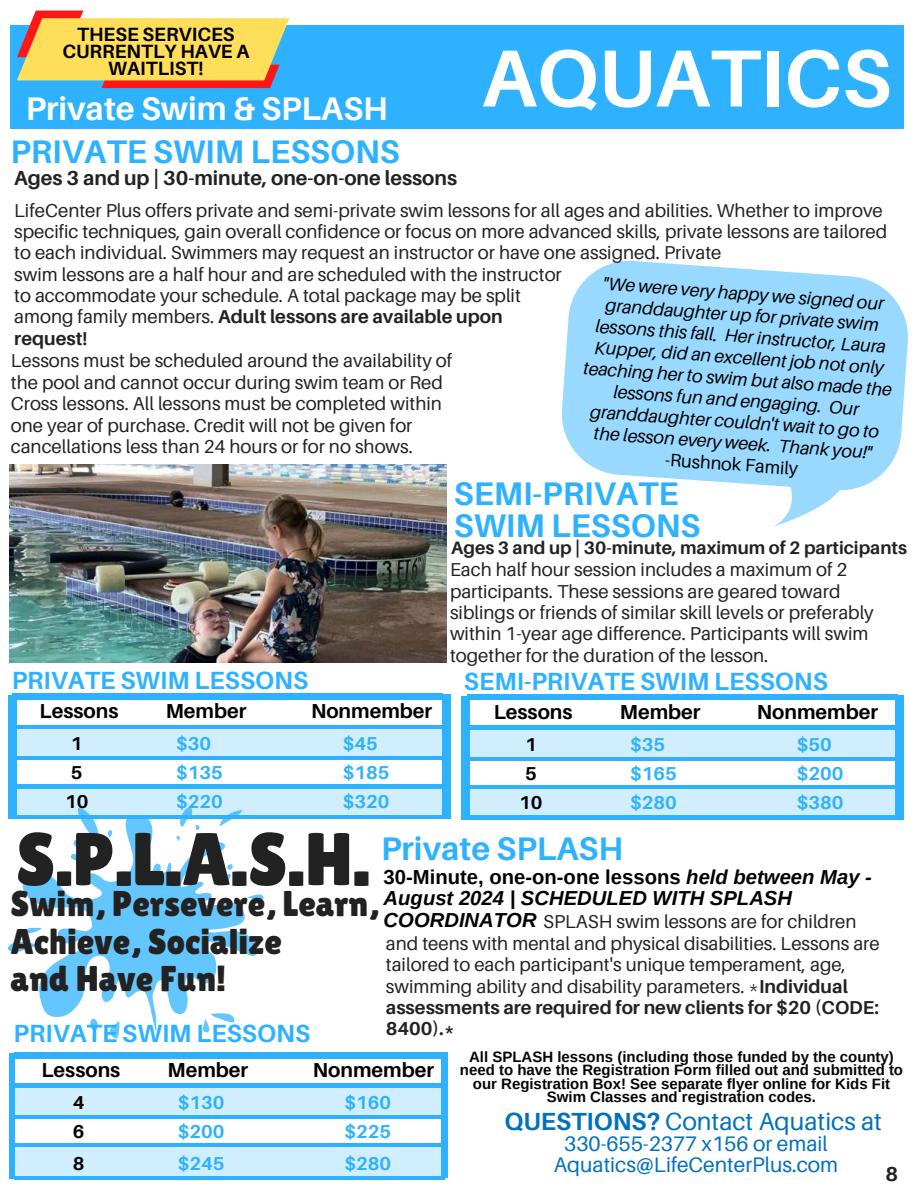
<style>
.page{position:relative;width:918px;height:1188px;background:#fff}
.page>*{position:absolute;margin:0;border:0;box-sizing:border-box;transform-origin:0 0}
.t1{font:700 81px "Aileron";color:#fff}
.t2{font:74.7px "Lilita One";color:#222}
.t3{font:35.85px/37.2px "Lilita One";color:#222}
.t4{font:700 32.7px/32.7px "Aileron";color:#2eb2ff}
.t5{font:700 32.7px "Aileron";color:#fff}
.t6{font:700 24.9px "Aileron";color:#2eb2ff}
.t7{font:24.75px "Aileron";color:#0070bf}
.t8{font:21px/21.3px "Aileron";color:#0070bf;text-align:center}
.t9{font:italic 700 20.25px/21.3px "Arimo";color:#000}
.t10{font:700 20.25px "Aileron";color:#000}
.t11{font:700 20.25px "Aileron";color:#222}
.t12{font:700 19.2px/16.8px "Aileron";color:#000;text-align:center}
.t13{font:18.6px/21.3px "Aileron";color:#222}
.t14{font:700 18.6px "Aileron";color:#2eb2ff}
.t15{font:700 18.6px "Aileron";color:#000}
.t16{font:italic 18px/21.5px "Aileron";color:#000;text-align:center}
.t17{font:700 18px "Aileron";color:#222}
.t18{font:18px "Aileron";color:#000}
.t19{font:700 15px/13.5px "Arimo";color:#040505;text-align:center}
.s1{font-weight:700}
.s2{font-style:normal}
.s3{font-family:"Arimo";font-weight:700;font-style:italic;font-size:20.25px;color:#000}
</style>
<div class="page">
<div style="left:11px;top:25px;width:893px;height:104px;background:#2eb2ff"></div>
<svg style="left:561px;top:260px;width:347px;height:267px;fill:#99d9ff"></svg>
<div style="left:12px;top:725px;width:431px;height:33px;background:linear-gradient(to right,#ceedff,#d3efff)"></div>
<div style="left:13px;top:694px;width:430px;height:5px;background:#2eb2ff"></div>
<hr style="left:13px;top:725px;width:430px;height:3px;background:#2eb2ff">
<hr style="left:13px;top:757px;width:430px;height:3px;background:#2eb2ff">
<div style="left:12px;top:785px;width:432px;height:33px;background:#d1eeff"></div>
<hr style="left:13px;top:785px;width:430px;height:3px;background:#2eb2ff">
<hr style="left:13px;top:815px;width:430px;height:3px;background:#2eb2ff">
<div style="left:464px;top:726px;width:435px;height:33px;background:#d1eeff"></div>
<div style="left:467px;top:694px;width:430px;height:6px;background:#2eb2ff"></div>
<hr style="left:467px;top:726px;width:430px;height:3px;background:#2eb2ff">
<hr style="left:467px;top:757px;width:430px;height:4px;background:#2eb2ff">
<div style="left:464px;top:786px;width:435px;height:33px;background:#d1eeff"></div>
<hr style="left:467px;top:785px;width:430px;height:4px;background:#2eb2ff">
<hr style="left:467px;top:816px;width:430px;height:3px;background:#2eb2ff">
<div style="left:443px;top:695px;width:8px;height:123px;background:#2eb2ff"></div>
<img style="left:10px;top:465px;width:436px;height:198px">
<div style="left:8px;top:695px;width:8px;height:124px;background:#2eb2ff"></div>
<div style="left:896px;top:696px;width:8px;height:123px;background:#2eb2ff"></div>
<div style="left:461px;top:696px;width:8px;height:124px;background:#2eb2ff"></div>
<svg style="left:22px;top:818px;width:235px;height:214px"></svg>
<svg style="left:88px;top:1018px;width:12px;height:14px"></svg>
<svg style="left:109px;top:1021px;width:11px;height:18px"></svg>
<svg style="left:202px;top:1010px;width:34px;height:23px"></svg>
<svg style="left:224px;top:863px;width:9px;height:19px"></svg>
<svg style="left:247px;top:894px;width:17px;height:5px"></svg>
<svg style="left:68px;top:808px;width:45px;height:58px"></svg>
<svg style="left:174px;top:807px;width:27px;height:34px"></svg>
<svg style="left:219px;top:810px;width:23px;height:16px"></svg>
<svg style="left:8px;top:926px;width:34px;height:26px"></svg>
<div style="left:14px;top:1084px;width:431px;height:33px;background:#d1eeff"></div>
<div style="left:15px;top:1052px;width:430px;height:6px;background:#2eb2ff"></div>
<hr style="left:15px;top:1084px;width:430px;height:3px;background:#2eb2ff">
<hr style="left:15px;top:1115px;width:430px;height:4px;background:#2eb2ff">
<hr style="left:15px;top:1144px;width:430px;height:3px;background:#2eb2ff">
<div style="left:9px;top:1053px;width:6px;height:126px;background:#2eb2ff"></div>
<div style="left:14px;top:1147px;width:431px;height:33px;background:#d1eeff"></div>
<hr style="left:15px;top:1176px;width:430px;height:4px;background:#2eb2ff">
<div style="left:442px;top:1052px;width:5px;height:126px;background:#2eb2ff"></div>
<svg style="left:17px;top:11px;width:272px;height:77px"></svg>
<p class="t12" style="left:62px;top:26px;width:189px">THESE SERVICES<br>CURRENTLY HAVE A<br>WAITLIST!</p>
<h3 class="t5" style="left:26px;top:90px;width:364px">Private Swim &amp; SPLASH</h3>
<h3 class="t4" style="left:10px;top:135px;width:391px">PRIVATE SWIM LESSONS</h3>
<p class="t11" style="left:14px;top:167px;width:444px">Ages 3 and up | 30-minute, one-on-one lessons</p>
<h1 class="t1" style="left:482px;top:33px;width:411px">AQUATICS</h1>
<p class="t13" style="left:14px;top:200px;width:875px">LifeCenter Plus offers private and semi-private swim lessons for all ages and abilities. Whether to improve specific techniques, gain overall confidence or focus on more advanced skills, private lessons are tailored to each individual. Swimmers may request an instructor or have one assigned. Private<br>swim lessons are a half hour and are scheduled with the instructor<br>to accommodate your schedule. A total package may be split<br>among family members. <span class="s1">Adult lessons are available upon<br>request!</span></p>
<p class="t13" style="left:11px;top:351px;width:443px">Lessons must be scheduled around the availability of the pool and cannot occur during swim team or Red Cross lessons. All lessons must be completed within one year of purchase. Credit will not be given for cancellations less than 24 hours or for no shows.</p>
<h3 class="t4" style="left:454px;top:477px;width:248px">SEMI-PRIVATE<br>SWIM LESSONS</h3>
<p class="t17" style="left:451px;top:538px;width:457px">Ages 3 and up | 30-minute, maximum of 2 participants</p>
<p class="t16" style="left:590px;top:272px;width:311px;rotate:4deg">"We were very happy we signed our granddaughter up for private swim lessons this fall. Her instructor, Laura Kupper, did an excellent job not only teaching her to swim but also made the lessons fun and engaging. Our granddaughter couldn't wait to go to the lesson every week. Thank you!"</p>
<p class="t18" style="left:666px;top:450px;width:135px;rotate:4deg">-Rushnok Family</p>
<p class="t13" style="left:450px;top:559px;width:425px">Each half hour session includes a maximum of 2 participants. These sessions are geared toward siblings or friends of similar skill levels or preferably within 1-year age difference. Participants will swim together for the duration of the lesson.</p>
<h3 class="t6" style="left:12px;top:666px;width:298px">PRIVATE SWIM LESSONS</h3>
<h3 class="t6" style="left:464px;top:667px;width:365px">SEMI-PRIVATE SWIM LESSONS</h3>
<p class="t10" style="left:40px;top:700px;width:80px">Lessons</p>
<p class="t10" style="left:166px;top:700px;width:82px">Member</p>
<p class="t15" style="left:71px;top:733px;width:13px">1</p>
<p class="t14" style="left:176px;top:733px;width:37px">$30</p>
<p class="t14" style="left:343px;top:733px;width:37px">$45</p>
<p class="t10" style="left:311px;top:700px;width:123px">Nonmember</p>
<p class="t10" style="left:757px;top:701px;width:123px">Nonmember</p>
<p class="t10" style="left:494px;top:701px;width:80px">Lessons</p>
<p class="t10" style="left:620px;top:701px;width:82px">Member</p>
<p class="t15" style="left:525px;top:734px;width:13px">1</p>
<p class="t14" style="left:630px;top:734px;width:37px">$35</p>
<p class="t14" style="left:797px;top:734px;width:37px">$50</p>
<p class="t15" style="left:525px;top:763px;width:13px">5</p>
<p class="t14" style="left:630px;top:763px;width:48px">$165</p>
<p class="t14" style="left:797px;top:763px;width:48px">$200</p>
<p class="t15" style="left:519px;top:792px;width:25px">10</p>
<p class="t14" style="left:630px;top:792px;width:48px">$280</p>
<p class="t14" style="left:797px;top:792px;width:48px">$380</p>
<p class="t15" style="left:71px;top:762px;width:13px">5</p>
<p class="t14" style="left:176px;top:762px;width:48px">$135</p>
<p class="t14" style="left:343px;top:762px;width:48px">$185</p>
<p class="t15" style="left:65px;top:791px;width:25px">10</p>
<p class="t14" style="left:176px;top:791px;width:48px">$220</p>
<p class="t14" style="left:343px;top:791px;width:48px">$320</p>
<h2 class="t2" style="left:16px;top:816px;width:356px">S.P.L.A.S.H.</h2>
<h3 class="t3" style="left:11px;top:885px;width:370px">Swim, Persevere, Learn,<br>Achieve, Socialize<br>and Have Fun!</h3>
<h3 class="t4" style="left:381px;top:832px;width:243px">Private SPLASH</h3>
<p class="t9" style="left:384px;top:867px;width:490px"><span class="s2">30-Minute, one-on-one lessons</span> held between May -<br>August 2024 | SCHEDULED WITH SPLASH</p>
<p class="t13" style="left:384px;top:911px;width:498px"><span class="s3">COORDINATOR</span> SPLASH swim lessons are for children and teens with mental and physical disabilities. Lessons are tailored to each participant's unique temperament, age, swimming ability and disability parameters. *<span class="s1">Individual assessments are required for new clients for $20 (CODE:<br>8400).*</span></p>
<p class="t10" style="left:313px;top:1059px;width:123px">Nonmember</p>
<h3 class="t6" style="left:14px;top:1020px;width:298px">PRIVATE SWIM LESSONS</h3>
<p class="t10" style="left:41px;top:1059px;width:80px">Lessons</p>
<p class="t10" style="left:168px;top:1059px;width:82px">Member</p>
<p class="t15" style="left:73px;top:1092px;width:13px">4</p>
<p class="t14" style="left:178px;top:1092px;width:48px">$130</p>
<p class="t14" style="left:345px;top:1092px;width:48px">$160</p>
<p class="t15" style="left:73px;top:1121px;width:13px">6</p>
<p class="t14" style="left:178px;top:1121px;width:48px">$200</p>
<p class="t14" style="left:345px;top:1121px;width:48px">$225</p>
<p class="t15" style="left:73px;top:1153px;width:13px">8</p>
<p class="t14" style="left:178px;top:1153px;width:48px">$245</p>
<p class="t14" style="left:345px;top:1153px;width:48px">$280</p>
<p class="t19" style="left:460px;top:1050px;width:445px">All SPLASH lessons (including those funded by the county) need to have the Registration Form filled out and submitted to our Registration Box! See separate flyer online for Kids Fit Swim Classes and registration codes.</p>
<h3 class="t7" style="left:505px;top:1107px;width:379px"><span class="s1">QUESTIONS?</span> Contact Aquatics at</h3>
<p class="t8" style="left:554px;top:1133px;width:286px">330-655-2377 x156 or email<br>Aquatics@LifeCenterPlus.com</p>
<p class="t11" style="left:886px;top:1163px;width:14px">8</p>
</div>
